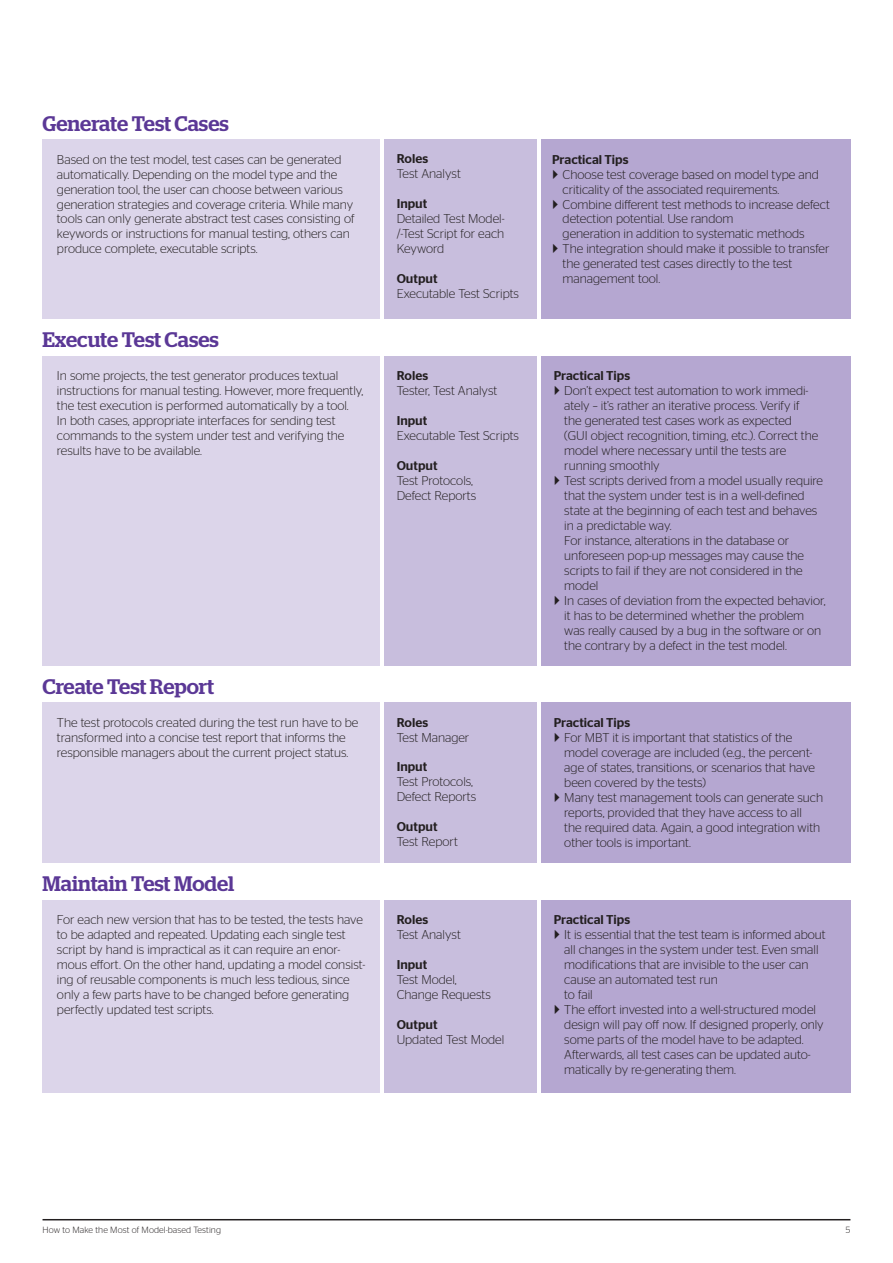
<style>
.page{position:relative;width:893px;height:1263px;background:#fff}
.page>*{position:absolute;margin:0;border:0;box-sizing:border-box;transform-origin:0 0}
.t1{font:500 21px "Stag";color:#5b3896}
.t2{font:300 12.75px/15px "Stag Sans";color:#231f20}
.t3{font:500 12.75px "Stag Sans";color:#231f20}
.t4{font:300 9px "Stag Sans";letter-spacing:.01em;color:#231f20}
</style>
<div class="page">
<hr style="left:43px;top:1219px;width:807px;height:1px;background:#231f20">
<div style="left:384px;top:139px;width:152px;height:180px;background:#c8bedd"></div>
<div style="left:43px;top:139px;width:337px;height:180px;background:#dcd5ea"></div>
<div style="left:541px;top:139px;width:309px;height:180px;background:#b5a7d1"></div>
<div style="left:384px;top:356px;width:152px;height:309px;background:#c8bedd"></div>
<div style="left:541px;top:356px;width:309px;height:309px;background:#b5a7d1"></div>
<div style="left:43px;top:356px;width:337px;height:309px;background:#dcd5ea"></div>
<div style="left:384px;top:702px;width:152px;height:161px;background:#c8bedd"></div>
<div style="left:541px;top:702px;width:309px;height:161px;background:#b5a7d1"></div>
<div style="left:43px;top:702px;width:337px;height:161px;background:#dcd5ea"></div>
<div style="left:384px;top:900px;width:152px;height:193px;background:#c8bedd"></div>
<div style="left:541px;top:900px;width:309px;height:193px;background:#b5a7d1"></div>
<div style="left:43px;top:900px;width:337px;height:193px;background:#dcd5ea"></div>
<h1 class="t1" style="left:43px;top:111px;width:188px">Generate Test Cases</h1>
<p class="t2" style="left:57px;top:151px;width:299px">Based on the test model, test cases can be generated automatically. Depending on the model type and the generation tool, the user can choose between various generation strategies and coverage criteria. While many tools can only generate abstract test cases consisting of keywords or instructions for manual testing, others can produce complete, executable scripts.</p>
<p class="t3" style="left:397px;top:152px;width:33px">Roles</p>
<p class="t2" style="left:397px;top:166px;width:66px">Test Analyst</p>
<p class="t3" style="left:397px;top:197px;width:32px">Input</p>
<p class="t2" style="left:397px;top:211px;width:109px;text-align:justify">Detailed Test Model-/-Test Script for each Keyword</p>
<p class="t3" style="left:397px;top:272px;width:42px">Output</p>
<p class="t2" style="left:397px;top:286px;width:124px">Executable Test Scripts</p>
<h1 class="t1" style="left:43px;top:327px;width:178px">Execute Test Cases</h1>
<p class="t2" style="left:57px;top:368px;width:308px">In some projects, the test generator produces textual instructions for manual testing. However, more frequently, the test execution is performed automatically by a tool.<br>In both cases, appropriate interfaces for sending test commands to the system under test and verifying the results have to be available.</p>
<p class="t3" style="left:397px;top:368px;width:33px">Roles</p>
<p class="t2" style="left:397px;top:383px;width:102px">Tester, Test Analyst</p>
<p class="t3" style="left:397px;top:413px;width:32px">Input</p>
<p class="t2" style="left:397px;top:428px;width:124px">Executable Test Scripts</p>
<p class="t3" style="left:397px;top:458px;width:42px">Output</p>
<p class="t2" style="left:397px;top:473px;width:81px">Test Protocols,<br>Defect Reports</p>
<h1 class="t1" style="left:43px;top:674px;width:173px">Create Test Report</h1>
<p class="t2" style="left:57px;top:714px;width:303px">The test protocols created during the test run have to be transformed into a concise test report that informs the responsible managers about the current project status.</p>
<p class="t3" style="left:397px;top:715px;width:33px">Roles</p>
<p class="t2" style="left:397px;top:729px;width:74px">Test Manager</p>
<p class="t3" style="left:397px;top:760px;width:32px">Input</p>
<p class="t2" style="left:397px;top:774px;width:81px">Test Protocols,<br>Defect Reports</p>
<p class="t3" style="left:397px;top:820px;width:42px">Output</p>
<p class="t2" style="left:397px;top:834px;width:63px">Test Report</p>
<h1 class="t1" style="left:43px;top:872px;width:193px">Maintain Test Model</h1>
<p class="t2" style="left:57px;top:912px;width:310px">For each new version that has to be tested, the tests have to be adapted and repeated. Updating each single test script by hand is impractical as it can require an enor&shy;mous effort. On the other hand, updating a model consist&shy;ing of reusable components is much less tedious, since only a few parts have to be changed before generating perfectly updated test scripts.</p>
<p class="t3" style="left:397px;top:912px;width:33px">Roles</p>
<p class="t2" style="left:397px;top:927px;width:66px">Test Analyst</p>
<p class="t3" style="left:397px;top:957px;width:32px">Input</p>
<p class="t2" style="left:397px;top:972px;width:96px">Test Model,<br>Change Requests</p>
<p class="t3" style="left:397px;top:1017px;width:42px">Output</p>
<p class="t2" style="left:397px;top:1032px;width:109px">Updated Test Model</p>
<p class="t3" style="left:552px;top:152px;width:78px">Practical Tips</p>
<p class="t2" style="left:563px;top:166px;width:269px">Choose test coverage based on model type and criticality of the associated requirements.<br>Combine different test methods to increase defect detection potential. Use random<br>generation in addition to systematic methods<br>The integration should make it possible to transfer the generated test cases directly to the test management tool.</p>
<p class="t3" style="left:554px;top:368px;width:78px">Practical Tips</p>
<p class="t2" style="left:564px;top:383px;width:263px">Don’t expect test automation to work immedi&shy;ately – it’s rather an iterative process. Verify if<br>the generated test cases work as expected<br>(GUI object recognition, timing, etc.). Correct the model where necessary until the tests are running smoothly<br>Test scripts derived from a model usually require that the system under test is in a well-defined state at the beginning of each test and behaves in a predictable way.<br>For instance, alterations in the database or unforeseen pop-up messages may cause the scripts to fail if they are not considered in the model<br>In cases of deviation from the expected behavior, it has to be determined whether the problem was really caused by a bug in the software or on the contrary by a defect in the test model.</p>
<p class="t3" style="left:554px;top:715px;width:78px">Practical Tips</p>
<p class="t2" style="left:564px;top:729px;width:260px">For MBT it is important that statistics of the model coverage are included (e.g., the percent&shy;age of states, transitions, or scenarios that have been covered by the tests)<br>Many test management tools can generate such reports, provided that they have access to all<br>the required data. Again, a good integration with other tools is important.</p>
<p class="t3" style="left:554px;top:912px;width:78px">Practical Tips</p>
<p class="t2" style="left:564px;top:927px;width:263px">It is essential that the test team is informed about all changes in the system under test. Even small modifications that are invisible to the user can cause an automated test run<br>to fail<br>The effort invested into a well-structured model design will pay off now. If designed properly, only some parts of the model have to be adapted.<br>Afterwards, all test cases can be updated auto&shy;matically by re-generating them.</p>
<p class="t4" style="left:43px;top:1225px;width:180px">How to Make the Most of Model-based Testing</p>
<p class="t4" style="left:846px;top:1225px;width:6px">5</p>
</div>
